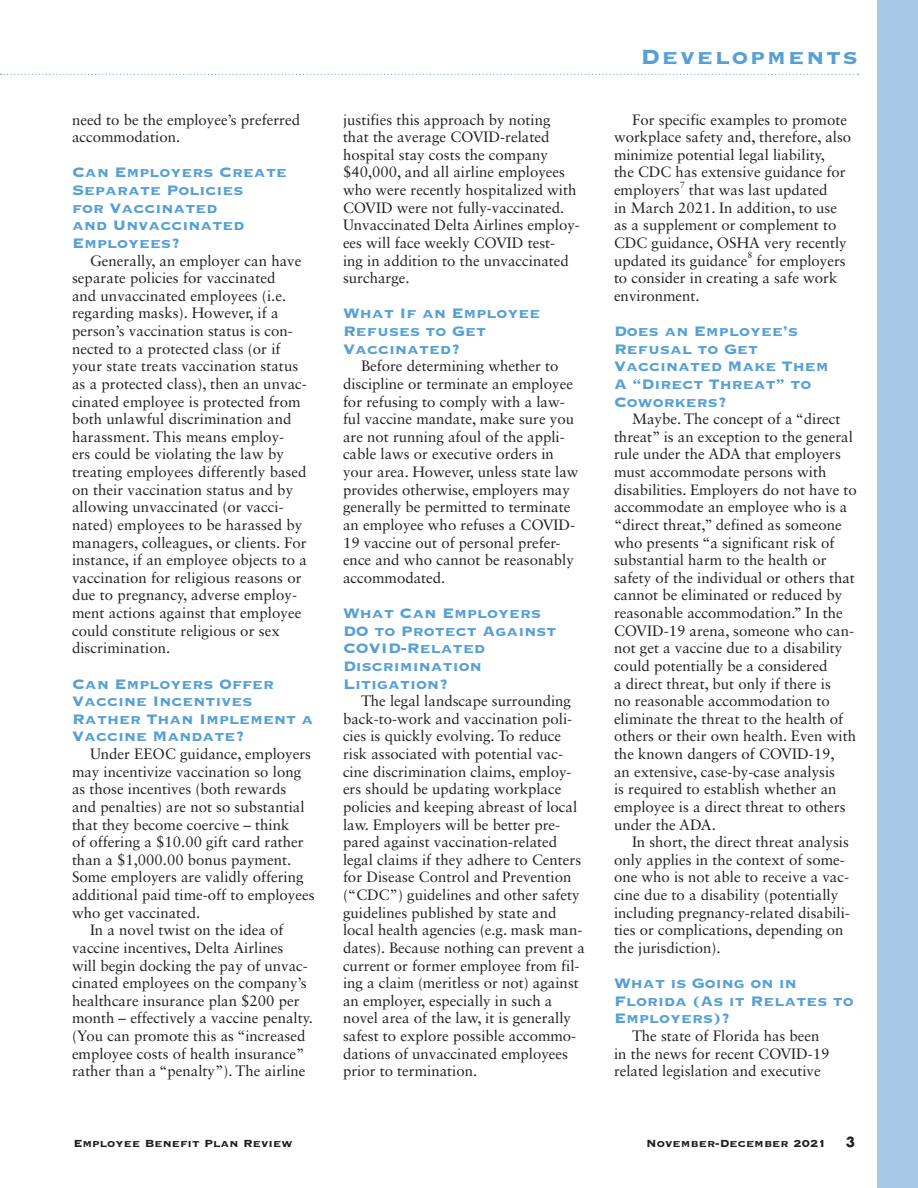
<style>
.page{position:relative;width:918px;height:1188px;background:#fff}
.page>*{position:absolute;margin:0;border:0;box-sizing:border-box;transform-origin:0 0}
.t1{font:27px "Copperplate Gothic Std 33 BC";letter-spacing:.065em;color:#56a0d5}
.HeadA{font:18px/17.7px "Copperplate Gothic Std 33 BC";color:#56a0d5}
.TextInd{font:15px/17.7px "Sabon LT Std";color:#231f20}
.t2{font:13.5px "Copperplate Gothic Std 33 BC";color:#231f20}
.t3{font:700 13.5px "Futura Std";color:#231f20}
.TextInd-2{font:9px "Sabon LT Std";color:#231f20}
</style>
<div class="page">
<svg style="left:1px;top:74px;width:857px;height:1px"></svg>
<div style="left:877px;top:0;width:41px;height:1188px;background:#a8c8e7"></div>
<p class="TextInd" style="left:72px;top:110px;width:230px">need to be the employee’s preferred accommodation.</p>
<p class="HeadA" style="left:72px;top:164px;width:217px">Can Employers Create<br>Separate Policies<br>for Vaccinated<br>and Unvaccinated<br>Employees?</p>
<p class="TextInd" style="left:72px;top:251px;width:236px;text-indent:18px">Generally, an employer can have separate policies for vaccinated<br>and unvaccinated employees (i.e. regarding masks). However, if a person’s vaccination status is con&shy;nected to a protected class (or if your state treats vaccination status as a protected class), then an unvac&shy;cinated employee is protected from both unlawful discrimination and harassment. This means employ-<br>ers could be violating the law by treating employees differently based on their vaccination status and by allowing unvaccinated (or vacci&shy;nated) employees to be harassed by managers, colleagues, or clients. For instance, if an employee objects to a vaccination for religious reasons or due to pregnancy, adverse employ&shy;ment actions against that employee could constitute religious or sex discrimination.</p>
<p class="HeadA" style="left:72px;top:675px;width:243px">Can Employers Offer<br>Vaccine Incentives<br>Rather Than Implement a<br>Vaccine Mandate?</p>
<p class="TextInd" style="left:72px;top:745px;width:244px;text-indent:18px">Under EEOC guidance, employers may incentivize vaccination so long as those incentives (both rewards<br>and penalties) are not so substantial that they become coercive – think<br>of offering a $10.00 gift card rather than a $1,000.00 bonus payment.<br>Some employers are validly offering additional paid time-off to employees who get vaccinated.</p>
<p class="TextInd" style="left:72px;top:921px;width:243px;text-indent:18px">In a novel twist on the idea of vaccine incentives, Delta Airlines<br>will begin docking the pay of unvac&shy;cinated employees on the company’s healthcare insurance plan $200 per month – effectively a vaccine penalty. (You can promote this as “increased employee costs of health insurance” rather than a “penalty”). The airline</p>
<p class="TextInd" style="left:343px;top:110px;width:238px">justifies this approach by noting that the average COVID-related hospital stay costs the company $40,000, and all airline employees who were recently hospitalized with<br>COVID were not fully-vaccinated.<br>Unvaccinated Delta Airlines employ&shy;ees will face weekly COVID test-<br>ing in addition to the unvaccinated surcharge.</p>
<p class="HeadA" style="left:343px;top:305px;width:199px">What If an Employee<br>Refuses to Get<br>Vaccinated?</p>
<p class="TextInd" style="left:343px;top:357px;width:237px;text-indent:18px">Before determining whether to discipline or terminate an employee for refusing to comply with a law&shy;ful vaccine mandate, make sure you are not running afoul of the appli&shy;cable laws or executive orders in your area. However, unless state law provides otherwise, employers may generally be permitted to terminate an employee who refuses a COVID-<br>19 vaccine out of personal prefer&shy;ence and who cannot be reasonably accommodated.</p>
<p class="HeadA" style="left:343px;top:604px;width:215px">What Can Employers<br>DO to Protect Against<br>COVID-Related<br>Discrimination<br>Litigation?</p>
<p class="TextInd" style="left:343px;top:692px;width:243px;text-indent:18px">The legal landscape surrounding back-to-work and vaccination poli&shy;cies is quickly evolving. To reduce risk associated with potential vac&shy;cine discrimination claims, employ&shy;ers should be updating workplace policies and keeping abreast of local law. Employers will be better pre&shy;pared against vaccination-related legal claims if they adhere to Centers for Disease Control and Prevention (“CDC”) guidelines and other safety guidelines published by state and local health agencies (e.g. mask man&shy;dates). Because nothing can prevent a current or former employee from fil&shy;ing a claim (meritless or not) against an employer, especially in such a novel area of the law, it is generally safest to explore possible accommo&shy;dations of unvaccinated employees prior to termination.</p>
<p class="t1" style="left:641px;top:43px;width:219px">Developments</p>
<p class="TextInd" style="left:614px;top:110px;width:239px;text-indent:18px">For specific examples to promote workplace safety and, therefore, also minimize potential legal liability,<br>the CDC has extensive guidance for employers</p>
<p class="TextInd-2" style="left:680px;top:179px;width:7px">7</p>
<p class="TextInd" style="left:614px;top:181px;width:234px;text-indent:75px">that was last updated<br>in March 2021. In addition, to use as a supplement or complement to<br>CDC guidance, OSHA very recently updated its guidance</p>
<p class="TextInd-2" style="left:747px;top:250px;width:7px">8</p>
<p class="TextInd" style="left:614px;top:251px;width:233px;text-indent:143px">for employers to consider in creating a safe work environment.</p>
<p class="HeadA" style="left:614px;top:322px;width:216px">Does an Employee’s<br>Refusal to Get<br>Vaccinated Make Them<br>A “Direct Threat” to<br>Coworkers?</p>
<p class="TextInd" style="left:614px;top:410px;width:244px;text-indent:18px">Maybe. The concept of a “direct threat” is an exception to the general rule under the ADA that employers must accommodate persons with disabilities. Employers do not have to accommodate an employee who is a “direct threat,” defined as someone who presents “a significant risk of substantial harm to the health or safety of the individual or others that cannot be eliminated or reduced by reasonable accommodation.” In the COVID-19 arena, someone who can&shy;not get a vaccine due to a disability could potentially be a considered<br>a direct threat, but only if there is<br>no reasonable accommodation to eliminate the threat to the health of others or their own health. Even with the known dangers of COVID-19,<br>an extensive, case-by-case analysis<br>is required to establish whether an employee is a direct threat to others under the ADA.</p>
<p class="TextInd" style="left:614px;top:833px;width:237px;text-indent:18px">In short, the direct threat analysis only applies in the context of some&shy;one who is not able to receive a vac&shy;cine due to a disability (potentially including pregnancy-related disabili&shy;ties or complications, depending on the jurisdiction).</p>
<p class="HeadA" style="left:614px;top:975px;width:241px">What is Going on in<br>Florida (As it Relates to<br>Employers)?</p>
<p class="TextInd" style="left:614px;top:1027px;width:217px;text-align:center">The state of Florida has been<br>in the news for recent COVID-19 related legislation and executive</p>
<p class="t2" style="left:74px;top:1136px;width:221px">Employee Benefit Plan Review</p>
<p class="t2" style="left:646px;top:1136px;width:182px">November-December 2021</p>
<p class="t3" style="left:846px;top:1133px;width:11px">3</p>
</div>
